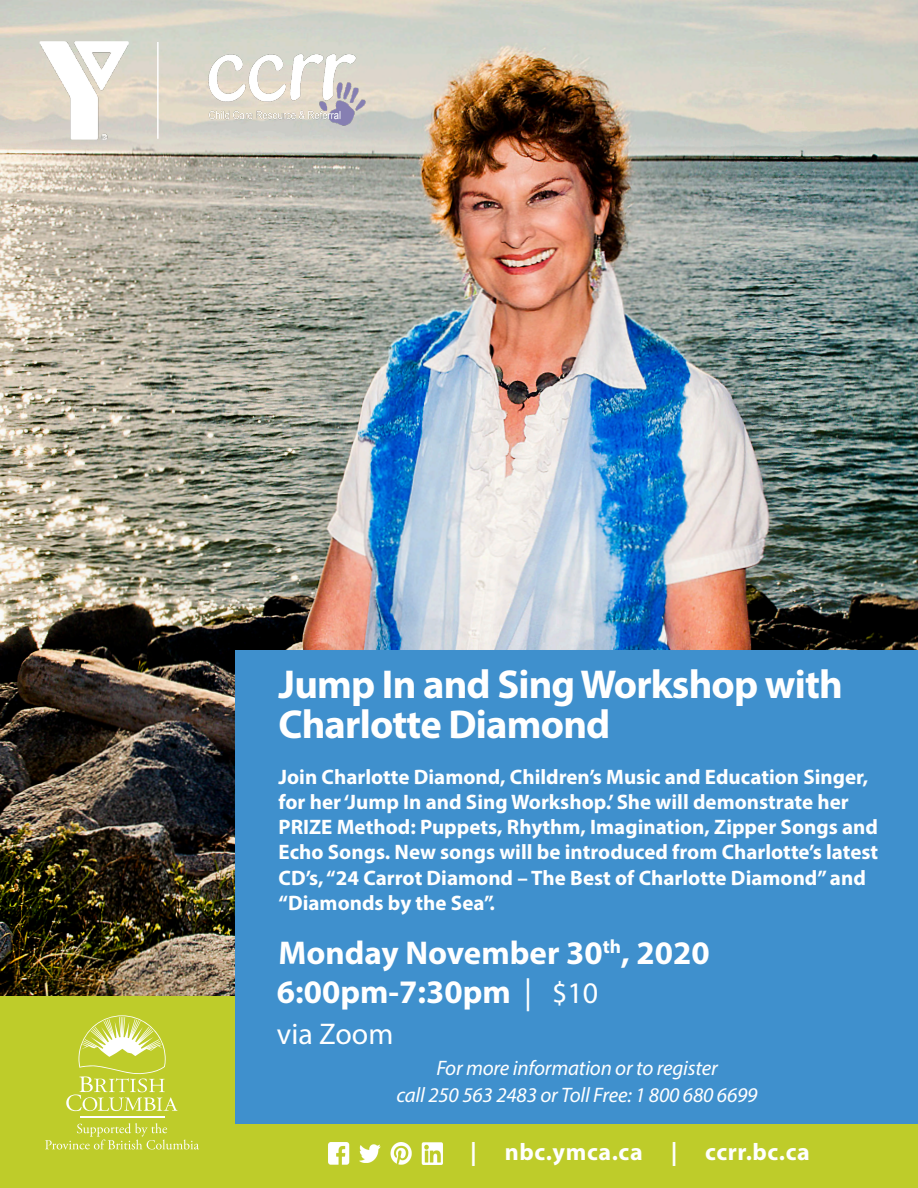
<style>
.page{position:relative;width:918px;height:1188px;background:#fff}
.page>*{position:absolute;margin:0;border:0;box-sizing:border-box;transform-origin:0 0}
.t1{font:700 40.5px/40.5px "Myriad Pro";letter-spacing:-.02em;color:#fff}
.t2{font:700 33px "Myriad Pro";color:#fff}
.t3{font:30px "Myriad Pro";color:#fff}
.t4{font:700 24px "Myriad Pro";letter-spacing:.025em;color:#fff}
.t5{font:700 21px/25.2px "Myriad Pro";color:#fff}
.t6{font:italic 21px "Myriad Pro";letter-spacing:-.01em;color:#fff}
.s1{font-weight:400}
.s2{font-weight:400;font-size:30px}
</style>
<div class="page">
<img style="left:0;top:0;width:918px;height:997px">
<div style="left:0;top:997px;width:918px;height:191px;background:#becc2a"></div>
<div style="left:235px;top:650px;width:683px;height:474px;background:#3f90cd"></div>
<img style="left:329px;top:1143px;width:113px;height:21px">
<hr style="left:157px;top:42px;width:2px;height:97px;background:#fff">
<svg style="left:45px;top:1123px;width:154px;height:27px"></svg>
<hr style="left:80px;top:1116px;width:85px;height:1px;background:#fff">
<svg style="left:66px;top:1015px;width:112px;height:96px"></svg>
<img style="left:194px;top:49px;width:182px;height:82px">
<img style="left:34px;top:39px;width:100px;height:104px">
<p class="t1" style="left:279px;top:663px;width:566px">Jump In and Sing Workshop with<br>Charlotte Diamond</p>
<p class="t5" style="left:279px;top:763px;width:601px">Join Charlotte Diamond, Children’s Music and Education Singer, for her ‘Jump In and Sing Workshop.’ She will demonstrate her PRIZE Method: Puppets, Rhythm, Imagination, Zipper Songs and Echo Songs. New songs will be introduced from Charlotte’s latest CD’s, “24 Carrot Diamond – The Best of Charlotte Diamond” and “Diamonds by the Sea”.</p>
<p class="t2" style="left:279px;top:932px;width:433px">Monday November 30<sup>th</sup>, 2020</p>
<p class="t2" style="left:277px;top:970px;width:323px">6:00pm-7:30pm <span class="s1">|</span> <span class="s2">$10</span></p>
<p class="t3" style="left:277px;top:1016px;width:118px">via Zoom</p>
<p class="t6" style="left:436px;top:1055px;width:283px">For more information or to register</p>
<p class="t6" style="left:396px;top:1082px;width:363px">call 250 563 2483 or Toll Free: 1 800 680 6699</p>
<p class="t4" style="left:470px;top:1136px;width:341px">| nbc.ymca.ca | ccrr.bc.ca</p>
</div>
